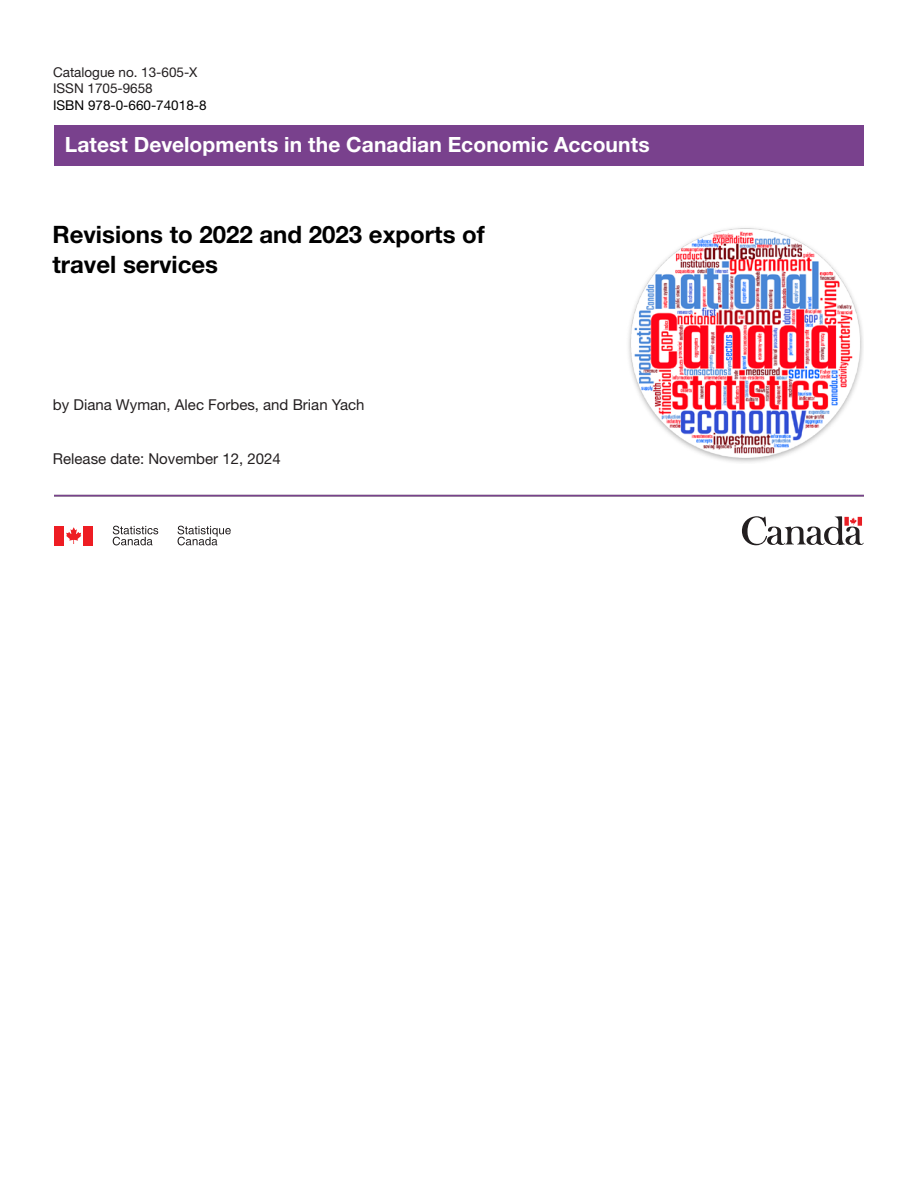
<style>
.page{position:relative;width:918px;height:1188px;background:#fff}
.page>*{position:absolute;margin:0;border:0;box-sizing:border-box;transform-origin:0 0}
.t1{font:700 24px/30px "Helvetica Neue LT Std";color:#000}
.t2{font:700 21px "Helvetica Neue LT Std";letter-spacing:.005em;color:#fff}
.t3{font:15px "Helvetica Neue LT Std";color:#231f20}
.t4{font:13.5px/16.5px "Helvetica Neue LT Std";color:#231f20}
.t5{font:13.5px "Helvetica Neue LT Std";color:#000}
</style>
<div class="page">
<hr style="left:54px;top:495px;width:810px;height:1px;background:#79418d">
<svg style="left:742px;top:516px;width:122px;height:29px"></svg>
<svg style="left:66px;top:527px;width:15px;height:17px"></svg>
<div style="left:54px;top:526px;width:10px;height:19px;background:#ee1d23"></div>
<div style="left:84px;top:526px;width:9px;height:19px;background:#ee1d23"></div>
<svg style="left:178px;top:526px;width:53px;height:19px"></svg>
<svg style="left:113px;top:526px;width:45px;height:19px"></svg>
<div style="left:54px;top:125px;width:810px;height:40px;background:#79418d"></div>
<img style="left:628px;top:228px;width:235px;height:235px">
<p class="t4" style="left:53px;top:63px;width:146px">Catalogue no. 13-605-X<br>ISSN 1705-9658</p>
<p class="t5" style="left:53px;top:97px;width:155px">ISBN 978-0-660-74018-8</p>
<h2 class="t2" style="left:65px;top:132px;width:586px">Latest Developments in the Canadian Economic Accounts</h2>
<h1 class="t1" style="left:52px;top:219px;width:434px">Revisions to 2022 and 2023 exports of travel services</h1>
<p class="t3" style="left:53px;top:395px;width:313px">by Diana Wyman, Alec Forbes, and Brian Yach</p>
<p class="t3" style="left:53px;top:449px;width:229px">Release date: November 12, 2024</p>
</div>
